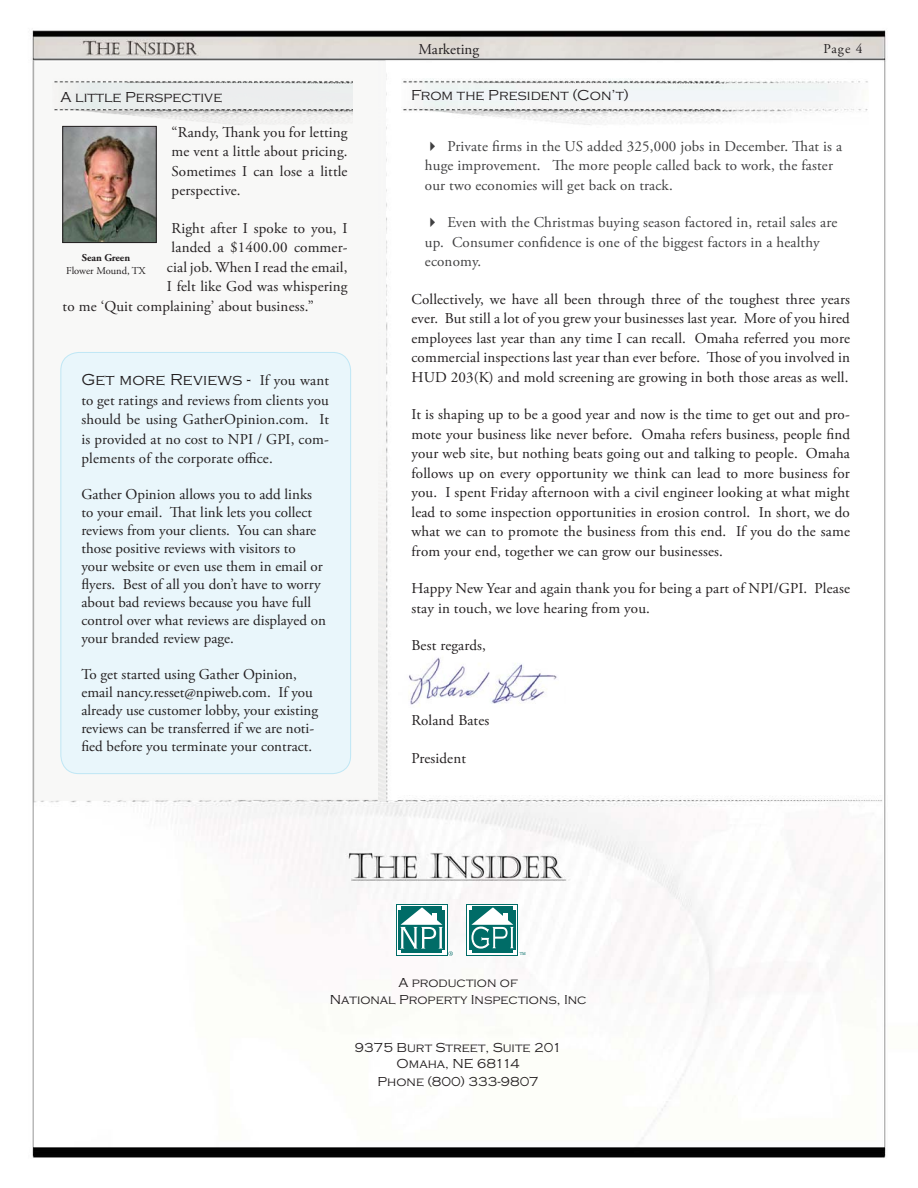
<style>
.page{position:relative;width:918px;height:1188px;background:#fff}
.page>*{position:absolute;margin:0;border:0;box-sizing:border-box;transform-origin:0 0}
.t1{font:300 16.5px "Copperplate Gothic";letter-spacing:.005em;color:#231f20}
.t2{font:15px/19.5px "Adobe Garamond Pro";color:#231f20;text-align:justify}
.t3{font:15px/19.5px "Adobe Garamond Pro";letter-spacing:.01em;color:#404041}
.t4{font:300 15px "Copperplate Gothic";color:#231f20}
.t5{font:300 13.5px/16.2px "Copperplate Gothic";color:#231f20;text-align:center}
.t6{font:13.5px "Adobe Garamond Pro";color:#231f20}
.t7{font:10.5px "Adobe Garamond Pro";color:#231f20}
.t8{font:700 10.5px "Adobe Garamond Pro";color:#231f20}
.t9{font:4.05px "Bookman Old Style";color:#006c67}
.s1{font-family:"Adobe Garamond Pro";font-weight:400;font-size:15px}
</style>
<div class="page">
<img style="left:32px;top:30px;width:854px;height:1128px">
<img style="left:386px;top:62px;width:12px;height:739px">
<img style="left:33px;top:61px;width:353px;height:740px">
<img style="left:401px;top:79px;width:467px;height:48px">
<svg style="left:467px;top:904px;width:51px;height:52px"></svg>
<div style="left:468px;top:905px;width:49px;height:50px;background:#fff"></div>
<svg style="left:469px;top:906px;width:47px;height:47px"></svg>
<div style="left:396px;top:904px;width:51px;height:52px;background:#006c67"></div>
<div style="left:397px;top:905px;width:49px;height:50px;background:#fff"></div>
<svg style="left:398px;top:906px;width:55px;height:50px"></svg>
<img style="left:52px;top:79px;width:301px;height:48px">
<img style="left:393px;top:652px;width:172px;height:56px">
<img style="left:412px;top:652px;width:73px;height:2px">
<img style="left:64px;top:128px;width:91px;height:113px">
<div style="left:62px;top:126px;width:95px;height:117px;border:1px solid #231f20"></div>
<div style="left:61px;top:352px;width:290px;height:422px;background:#e9f6fb;border-radius:18px"></div>
<div style="left:60px;top:352px;width:291px;height:422px;border:1px solid #bfe7f5;border-radius:18px"></div>
<svg style="left:431px;top:142px;width:4px;height:9px"></svg>
<svg style="left:431px;top:218px;width:4px;height:9px"></svg>
<p class="t4" style="left:60px;top:88px;width:163px">A little Perspective</p>
<p class="t2" style="left:172px;top:124px;width:177px">“Randy, Thank you for letting me vent a little about pricing.<br>Sometimes I can lose a little perspective.</p>
<p class="t2" style="left:172px;top:220px;width:177px">Right after I spoke to you, I</p>
<p class="t2" style="left:172px;top:239px;width:177px">landed a $1400.00 commer-</p>
<p class="t2" style="left:167px;top:259px;width:182px">cial job. When I read the email,</p>
<p class="t2" style="left:167px;top:278px;width:182px">I felt like God was whispering</p>
<p class="t2" style="left:63px;top:298px;width:253px">to me ‘Quit complaining’ about business.”</p>
<p class="t8" style="left:82px;top:254px;width:50px">Sean Green</p>
<p class="t7" style="left:66px;top:266px;width:81px">Flower Mound, TX</p>
<p class="t1" style="left:81px;top:370px;width:249px">Get more Reviews - <span class="s1">If you want</span></p>
<p class="t2" style="left:81px;top:392px;width:249px">to get ratings and reviews from clients you should be using GatherOpinion.com. It is provided at no cost to NPI / GPI, com&shy;plements of the corporate office.</p>
<p class="t2" style="left:81px;top:487px;width:246px;line-height:18px;text-align:left">Gather Opinion allows you to add links to your email. That link lets you collect reviews from your clients. You can share those positive reviews with visitors to<br>your website or even use them in email or flyers. Best of all you don’t have to worry about bad reviews because you have full control over what reviews are displayed on your branded review page.</p>
<p class="t2" style="left:81px;top:667px;width:238px;line-height:18px;text-align:left">To get started using Gather Opinion, email nancy.resset@npiweb.com. If you already use customer lobby, your existing reviews can be transferred if we are noti&shy;fied before you terminate your contract.</p>
<p class="t2" style="left:418px;top:41px;width:62px">Marketing</p>
<p class="t6" style="left:824px;top:44px;width:40px">Page 4</p>
<p class="t4" style="left:411px;top:86px;width:219px">From the President (Con’t)</p>
<p class="t3" style="left:425px;top:138px;width:419px;text-indent:22px">Private firms in the US added 325,000 jobs in December. That is a huge improvement. The more people called back to work, the faster our two economies will get back on track.</p>
<p class="t3" style="left:425px;top:214px;width:414px;text-indent:22px">Even with the Christmas buying season factored in, retail sales are up. Consumer confidence is one of the biggest factors in a healthy economy.</p>
<p class="t2" style="left:411px;top:291px;width:440px">Collectively, we have all been through three of the toughest three years ever. But still a lot of you grew your businesses last year. More of you hired employees last year than any time I can recall. Omaha referred you more commercial inspections last year than ever before. Those of you involved in HUD 203(K) and mold screening are growing in both those areas as well.</p>
<p class="t2" style="left:411px;top:406px;width:440px">It is shaping up to be a good year and now is the time to get out and pro&shy;mote your business like never before. Omaha refers business, people find your web site, but nothing beats going out and talking to people. Omaha follows up on every opportunity we think can lead to more business for you. I spent Friday afternoon with a civil engineer looking at what might lead to some inspection opportunities in erosion control. In short, we do what we can to promote the business from this end. If you do the same from your end, together we can grow our businesses.</p>
<p class="t2" style="left:411px;top:580px;width:440px">Happy New Year and again thank you for being a part of NPI/GPI. Please stay in touch, we love hearing from you.</p>
<p class="t2" style="left:411px;top:637px;width:76px">Best re ards,</p>
<p class="t2" style="left:451px;top:637px;width:8px">g</p>
<p class="t2" style="left:411px;top:712px;width:79px">Roland Bates</p>
<p class="t2" style="left:411px;top:750px;width:56px">President</p>
<p class="t9" style="left:520px;top:951px;width:8px">TM</p>
<p class="t5" style="left:330px;top:975px;width:259px">A production of<br>National Property Inspections, Inc</p>
<p class="t5" style="left:355px;top:1039px;width:209px">9375 Burt Street, Suite 201<br>Omaha, NE 68114</p>
<p class="t5" style="left:378px;top:1074px;width:163px">Phone (800) 333-9807</p>
</div>
